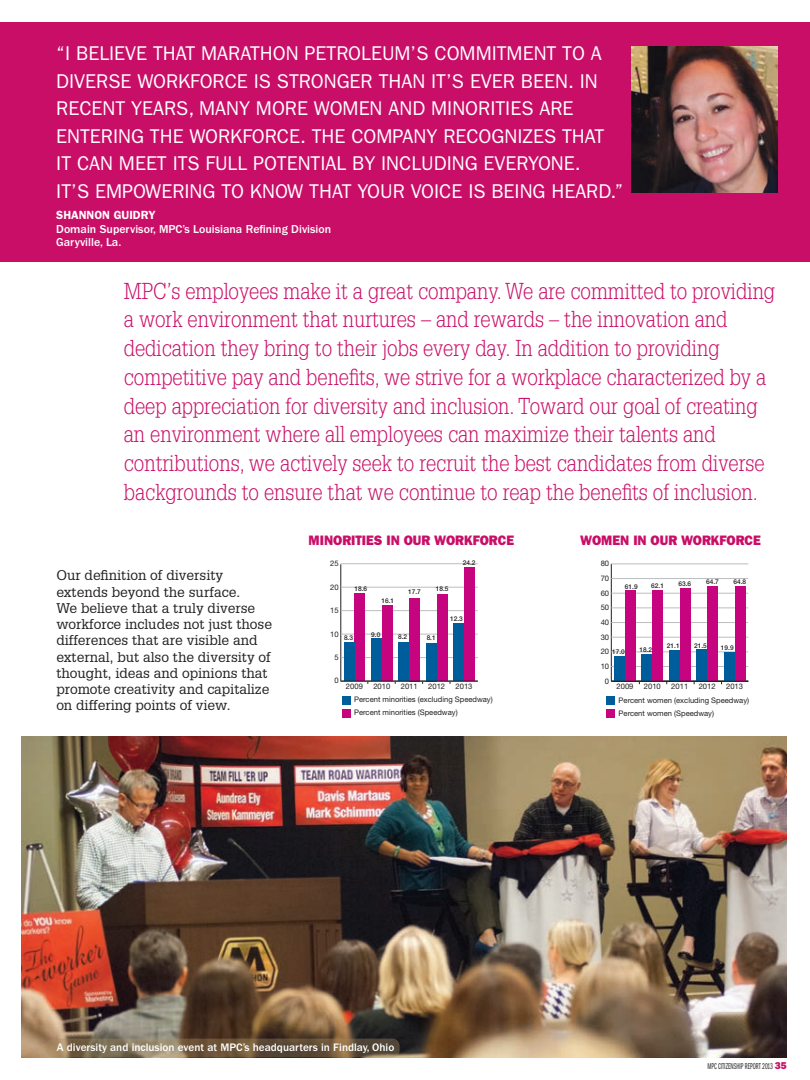
<style>
.page{position:relative;width:810px;height:1080px;background:#fff}
.page>*{position:absolute;margin:0;border:0;box-sizing:border-box;transform-origin:0 0}
.t1{font:300 22.5px/28.8px "Glypha LT Std";color:#c90e68;scale:.9 1}
.t2{font:20px/27.5px "ITC Franklin Gothic Std";color:#fff}
.t3{font:13.75px/16.2px "Glypha LT Std";color:#231f20}
.t4{font:13.75px "ITC Franklin Gothic Std Hvy";color:#c90e68;scale:.95 1}
.t5{font:500 11.88px/13.8px "ITC Franklin Gothic Std";color:#fff}
.t6{font:600 11.88px "ITC Franklin Gothic Std";color:#fff}
.t7{font:500 11.25px "ITC Franklin Gothic Std";color:#fff}
.t8{font:8.75px "ITC Franklin Gothic Std Bk Cp";color:#231f20;scale:.75 1}
.t9{font:7.62px/12.9px "Helvetica Neue LT Std";color:#231f20}
.t10{font:500 6.5px "Helvetica Neue LT Std";color:#231f20}
.s1{font-family:"ITC Franklin Gothic Std Hvy";font-size:10px;color:#c90e68}
</style>
<div class="page">
<hr style="left:341px;top:564px;width:1px;height:118px;background:#231f20">
<hr style="left:341px;top:657px;width:137px;height:1px;background:#bcbdc0">
<hr style="left:341px;top:634px;width:137px;height:1px;background:#bcbdc0">
<hr style="left:341px;top:610px;width:137px;height:1px;background:#bcbdc0">
<hr style="left:341px;top:587px;width:137px;height:1px;background:#bcbdc0">
<hr style="left:341px;top:564px;width:137px;height:1px;background:#bcbdc0">
<div style="left:354px;top:594px;width:11px;height:87px;background:#c6047f"></div>
<div style="left:382px;top:605px;width:11px;height:76px;background:#c6047f"></div>
<div style="left:409px;top:598px;width:11px;height:83px;background:#c6047f"></div>
<div style="left:437px;top:594px;width:11px;height:87px;background:#c6047f"></div>
<div style="left:464px;top:567px;width:11px;height:114px;background:#c6047f"></div>
<div style="left:344px;top:642px;width:10px;height:39px;background:#005d9c"></div>
<div style="left:371px;top:639px;width:11px;height:42px;background:#005d9c"></div>
<div style="left:398px;top:643px;width:11px;height:38px;background:#005d9c"></div>
<div style="left:426px;top:643px;width:11px;height:38px;background:#005d9c"></div>
<div style="left:453px;top:623px;width:11px;height:58px;background:#005d9c"></div>
<div style="left:342px;top:696px;width:9px;height:8px;background:#005d9c"></div>
<div style="left:342px;top:709px;width:9px;height:8px;background:#c6047f"></div>
<hr style="left:341px;top:681px;width:137px;height:1px;background:#231f20">
<hr style="left:611px;top:564px;width:1px;height:117px;background:#231f20">
<hr style="left:611px;top:666px;width:137px;height:1px;background:#bcbdc0">
<hr style="left:611px;top:652px;width:137px;height:1px;background:#bcbdc0">
<hr style="left:611px;top:637px;width:137px;height:1px;background:#bcbdc0">
<hr style="left:611px;top:622px;width:137px;height:1px;background:#bcbdc0">
<hr style="left:611px;top:608px;width:137px;height:1px;background:#bcbdc0">
<hr style="left:611px;top:593px;width:137px;height:1px;background:#bcbdc0">
<hr style="left:611px;top:578px;width:137px;height:1px;background:#bcbdc0">
<hr style="left:611px;top:564px;width:137px;height:1px;background:#bcbdc0">
<div style="left:625px;top:590px;width:11px;height:91px;background:#c6047f"></div>
<div style="left:652px;top:590px;width:11px;height:91px;background:#c6047f"></div>
<div style="left:680px;top:588px;width:11px;height:93px;background:#c6047f"></div>
<div style="left:707px;top:586px;width:11px;height:95px;background:#c6047f"></div>
<div style="left:735px;top:586px;width:11px;height:95px;background:#c6047f"></div>
<div style="left:614px;top:656px;width:11px;height:25px;background:#005d9c"></div>
<div style="left:641px;top:655px;width:11px;height:26px;background:#005d9c"></div>
<div style="left:669px;top:650px;width:11px;height:31px;background:#005d9c"></div>
<div style="left:696px;top:650px;width:11px;height:31px;background:#005d9c"></div>
<div style="left:724px;top:652px;width:11px;height:29px;background:#005d9c"></div>
<hr style="left:611px;top:681px;width:137px;height:1px;background:#231f20">
<div style="left:607px;top:696px;width:8px;height:9px;background:#005d9c"></div>
<div style="left:607px;top:709px;width:8px;height:9px;background:#c6047f"></div>
<img style="left:22px;top:736px;width:765px;height:322px">
<div style="left:0;top:22px;width:810px;height:240px;background:#c90e68"></div>
<img style="left:632px;top:47px;width:145px;height:146px">
<svg style="left:46px;top:1039px;width:354px;height:18px;background:#766249"></svg>
<p class="t2" style="left:56px;top:40px;width:569px">“I BELIEVE THAT MARATHON PETROLEUM’S COMMITMENT TO A DIVERSE WORKFORCE IS STRONGER THAN IT’S EVER BEEN. IN RECENT YEARS, MANY MORE WOMEN AND MINORITIES ARE ENTERING THE WORKFORCE. THE COMPANY RECOGNIZES THAT IT CAN MEET ITS FULL POTENTIAL BY INCLUDING EVERYONE.<br>IT’S EMPOWERING TO KNOW THAT YOUR VOICE IS BEING HEARD.”</p>
<p class="t6" style="left:56px;top:208px;width:101px">SHANNON GUIDRY</p>
<p class="t5" style="left:56px;top:222px;width:276px">Domain Supervisor, MPC’s Louisiana Refining Division<br>Garyville, La.</p>
<p class="t1" style="left:124px;top:277px;width:725px">MPC’s employees make it a great company. We are committed to providing a work environment that nurtures – and rewards – the innovation and dedication they bring to their jobs every day. In addition to providing competitive pay and benefits, we strive for a workplace characterized by a deep appreciation for diversity and inclusion. Toward our goal of creating an environment where all employees can maximize their talents and contributions, we actively seek to recruit the best candidates from diverse backgrounds to ensure that we continue to reap the benefits of inclusion.</p>
<p class="t4" style="left:309px;top:532px;width:218px">MINORITIES IN OUR WORKFORCE</p>
<p class="t4" style="left:580px;top:532px;width:192px">WOMEN IN OUR WORKFORCE</p>
<p class="t3" style="left:56px;top:567px;width:217px">Our definition of diversity extends beyond the surface.<br>We believe that a truly diverse workforce includes not just those differences that are visible and external, but also the diversity of thought, ideas and opinions that promote creativity and capitalize on differing points of view.</p>
<p class="t9" style="left:330px;top:557px;width:10px">25</p>
<p class="t9" style="left:330px;top:580px;width:10px">20</p>
<p class="t9" style="left:330px;top:604px;width:10px">15</p>
<p class="t10" style="left:355px;top:585px;width:14px">18.6</p>
<p class="t10" style="left:436px;top:585px;width:14px">18.5</p>
<p class="t10" style="left:381px;top:596px;width:14px">16.1</p>
<p class="t10" style="left:408px;top:588px;width:14px">17.7</p>
<p class="t10" style="left:463px;top:558px;width:14px">24.2</p>
<p class="t10" style="left:450px;top:614px;width:14px">12.3</p>
<p class="t9" style="left:330px;top:627px;width:10px">10</p>
<p class="t10" style="left:371px;top:630px;width:11px">9.0</p>
<p class="t10" style="left:398px;top:633px;width:11px">8.2</p>
<p class="t10" style="left:344px;top:634px;width:11px">8.3</p>
<p class="t10" style="left:427px;top:634px;width:11px">8.1</p>
<p class="t9" style="left:334px;top:651px;width:6px">5</p>
<p class="t9" style="left:334px;top:674px;width:6px">0</p>
<p class="t9" style="left:346px;top:680px;width:18px">2009</p>
<p class="t9" style="left:373px;top:680px;width:18px">2010</p>
<p class="t9" style="left:401px;top:680px;width:18px">2011</p>
<p class="t9" style="left:428px;top:680px;width:18px">2012</p>
<p class="t9" style="left:354px;top:680px;width:140px;text-indent:101px">2013<br>Percent minorities (excluding Speedway)<br>Percent minorities (Speedway)</p>
<p class="t9" style="left:601px;top:557px;width:10px">80</p>
<p class="t9" style="left:601px;top:572px;width:10px">70</p>
<p class="t9" style="left:601px;top:586px;width:10px">60</p>
<p class="t9" style="left:601px;top:601px;width:10px">50</p>
<p class="t9" style="left:601px;top:616px;width:10px">40</p>
<p class="t9" style="left:601px;top:630px;width:10px">30</p>
<p class="t10" style="left:625px;top:583px;width:14px">61.9</p>
<p class="t10" style="left:651px;top:581px;width:14px">62.1</p>
<p class="t10" style="left:678px;top:579px;width:14px">63.6</p>
<p class="t10" style="left:733px;top:578px;width:14px">64.8</p>
<p class="t10" style="left:706px;top:578px;width:14px">64.7</p>
<p class="t10" style="left:612px;top:647px;width:14px">17.0</p>
<p class="t10" style="left:640px;top:646px;width:14px">18.2</p>
<p class="t9" style="left:601px;top:645px;width:10px">20</p>
<p class="t9" style="left:601px;top:660px;width:10px">10</p>
<p class="t10" style="left:667px;top:642px;width:14px">21.1</p>
<p class="t10" style="left:694px;top:642px;width:14px">21.5</p>
<p class="t10" style="left:721px;top:644px;width:14px">19.9</p>
<p class="t9" style="left:605px;top:674px;width:6px">0</p>
<p class="t9" style="left:617px;top:680px;width:18px">2009</p>
<p class="t9" style="left:644px;top:680px;width:18px">2010</p>
<p class="t9" style="left:671px;top:680px;width:18px">2011</p>
<p class="t9" style="left:699px;top:680px;width:18px">2012</p>
<p class="t9" style="left:619px;top:680px;width:132px;text-indent:107px">2013<br>Percent women (excluding Speedway)<br>Percent women (Speedway)</p>
<p class="t7" style="left:57px;top:1041px;width:339px">A diversity and inclusion event at MPC’s headquarters in Findlay, Ohio</p>
<p class="t8" style="left:708px;top:1061px;width:107px">MPC CITIZENSHIP REPORT 2013 <span class="s1">35</span></p>
</div>
